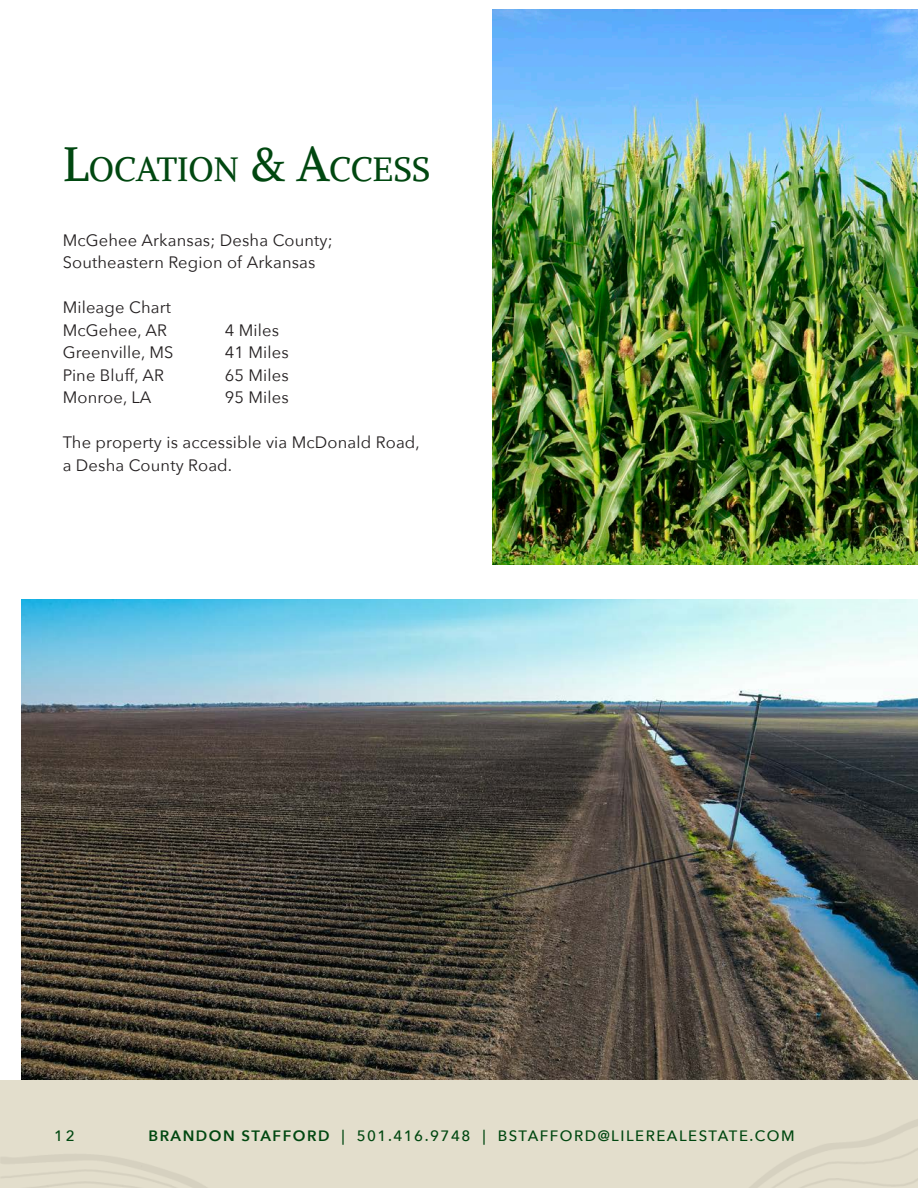
<style>
.page{position:relative;width:918px;height:1188px;background:#fff}
.page>*{position:absolute;margin:0;border:0;box-sizing:border-box;transform-origin:0 0}
.t1{font:33.6px "Alike";letter-spacing:-.005em;color:#004710}
.t2{font:16.5px/22.5px "Avenir Next";letter-spacing:.01em;color:#231f20}
.t3{font:500 15px "Avenir Next";letter-spacing:.1em;color:#004710}
.s1{font-size:48px}
.s2{font-weight:600}
</style>
<div class="page">
<img style="left:493px;top:10px;width:425px;height:555px">
<img style="left:21px;top:599px;width:897px;height:481px">
<p class="t1" style="left:63px;top:148px;width:369px"><span class="s1">L</span>OCATION <span class="s1">&amp; A</span>CCESS</p>
<p class="t2" style="left:63px;top:228px;width:272px">McGehee Arkansas; Desha County;<br>Southeastern Region of Arkansas</p>
<p class="t2" style="left:63px;top:295px;width:110px">Mileage Chart</p>
<p class="t2" style="left:63px;top:318px;width:106px">McGehee, AR</p>
<p class="t2" style="left:225px;top:318px;width:56px">4 Miles</p>
<p class="t2" style="left:63px;top:340px;width:112px">Greenville, MS</p>
<p class="t2" style="left:225px;top:340px;width:66px">41 Miles</p>
<p class="t2" style="left:63px;top:363px;width:103px">Pine Bluff, AR</p>
<p class="t2" style="left:225px;top:363px;width:66px">65 Miles</p>
<p class="t2" style="left:63px;top:385px;width:90px">Monroe, LA</p>
<p class="t2" style="left:225px;top:385px;width:66px">95 Miles</p>
<p class="t2" style="left:63px;top:430px;width:359px">The property is accessible via McDonald Road, a Desha County Road.</p>
<p class="t3" style="left:54px;top:1123px;width:22px">12</p>
<p class="t3" style="left:148px;top:1123px;width:648px"><span class="s2">BRANDON STAFFORD</span> | 501.416.9748 | BSTAFFORD@LILEREALESTATE.COM</p>
</div>
